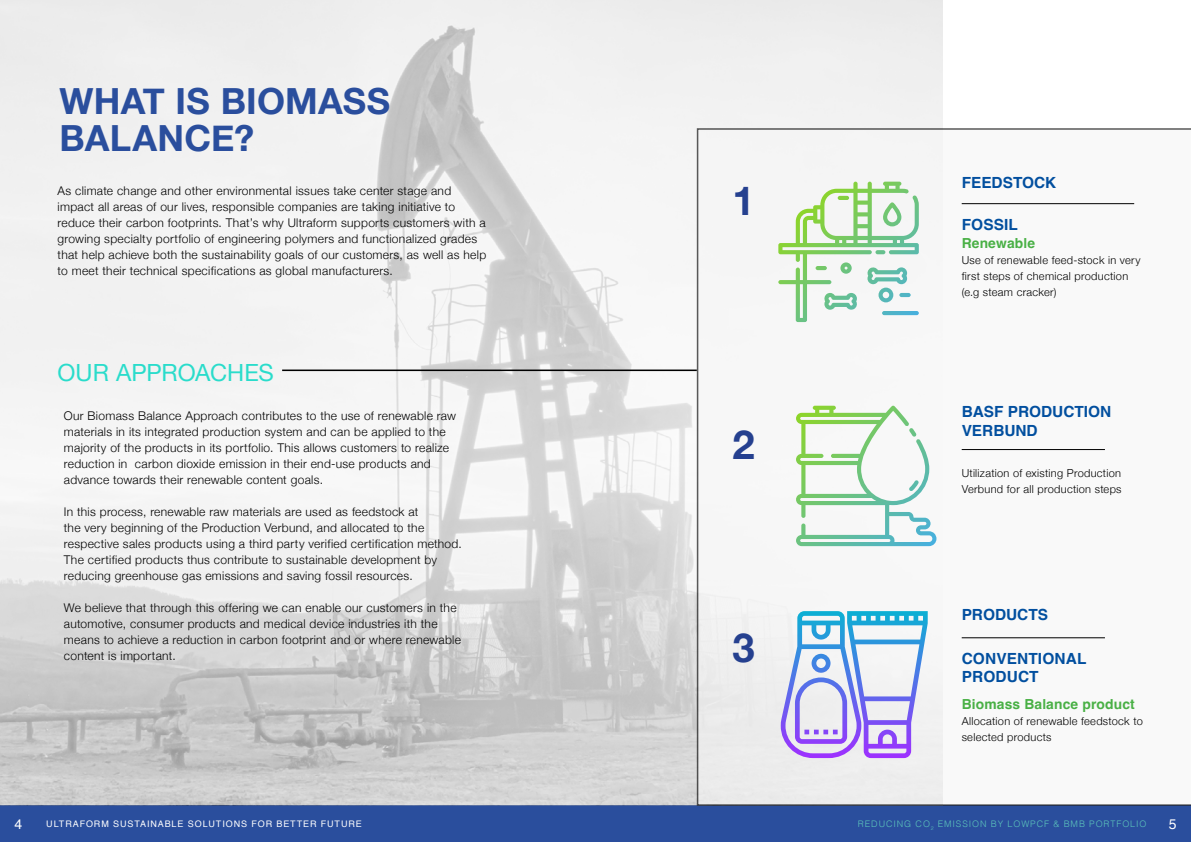
<style>
.page{position:relative;width:1191px;height:842px;background:#fff}
.page>*{position:absolute;margin:0;border:0;box-sizing:border-box;transform-origin:0 0}
.t1{font:700 40px "Helvetica Neue";color:#25408f}
.t2{font:700 36px/37px "Helvetica Neue";letter-spacing:.005em;color:#2a4e9d}
.t3{font:23.7px "Helvetica Neue";color:#2adccb}
.t4{font:700 15.4px/18.5px "Helvetica";color:#024f9f}
.t5{font:14px "Helvetica";color:#fff}
.t6{font:700 13.8px "Helvetica";letter-spacing:.01em;color:#49b045}
.t7{font:300 12px/16px "Helvetica Neue";letter-spacing:.025em;color:#000}
.t8{font:300 11px/16px "Helvetica Neue";letter-spacing:.025em;color:#000}
.t9{font:9px "Helvetica";letter-spacing:.1em;color:#fff}
.t10{font:300 9px "Helvetica";letter-spacing:.1em;color:#5cc4bb}
</style>
<div class="page">
<div style="left:0;top:806px;width:595px;height:36px;background:#2a4e9d"></div>
<div style="left:595px;top:806px;width:596px;height:36px;background:#2a4e9d"></div>
<img style="left:0;top:0;width:942px;height:806px">
<svg style="left:697px;top:128px;width:494px;height:678px"></svg>
<svg style="left:778px;top:182px;width:140px;height:140px"></svg>
<svg style="left:780px;top:611px;width:147px;height:147px"></svg>
<svg style="left:795px;top:406px;width:141px;height:140px"></svg>
<hr style="left:961px;top:203px;width:173px;height:1px;background:#000">
<hr style="left:961px;top:449px;width:144px;height:1px;background:#000">
<hr style="left:961px;top:638px;width:144px;height:1px;background:#000">
<hr style="left:282px;top:369px;width:415px;height:2px;background:#000">
<h2 class="t2" style="left:60px;top:84px;width:332px">WHAT IS BIOMASS<br>BALANCE?</h2>
<p class="t7" style="left:58px;top:182px;width:430px">As climate change and other environmental issues take center stage and impact all areas of our lives, responsible companies are taking initiative to reduce their carbon footprints. That’s why Ultraform supports customers with a growing specialty portfolio of engineering polymers and functionalized grades that help achieve both the sustainability goals of our customers, as well as help to meet their technical specifications as global manufacturers.</p>
<h3 class="t3" style="left:58px;top:355px;width:218px">OUR APPROACHES</h3>
<p class="t7" style="left:64px;top:407px;width:394px">Our Biomass Balance Approach contributes to the use of renewable raw materials in its integrated production system and can be applied to the majority of the products in its portfolio. This allows customers to realize reduction in carbon dioxide emission in their end-use products and advance towards their renewable content goals.</p>
<p class="t7" style="left:64px;top:503px;width:399px">In this process, renewable raw materials are used as feedstock at<br>the very beginning of the Production Verbund, and allocated to the respective sales products using a third party verified certification method.<br>The certified products thus contribute to sustainable development by reducing greenhouse gas emissions and saving fossil resources.</p>
<p class="t7" style="left:64px;top:599px;width:399px">We believe that through this offering we can enable our customers in the automotive, consumer products and medical device industries ith the means to achieve a reduction in carbon footprint and or where renewable content is important.</p>
<h1 class="t1" style="left:732px;top:169px;width:24px">1</h1>
<h1 class="t1" style="left:732px;top:413px;width:24px">2</h1>
<h1 class="t1" style="left:732px;top:616px;width:24px">3</h1>
<p class="t4" style="left:961px;top:175px;width:96px">FEEDSTOCK</p>
<p class="t4" style="left:961px;top:217px;width:58px">FOSSIL</p>
<p class="t6" style="left:961px;top:234px;width:75px">Renewable</p>
<p class="t8" style="left:961px;top:251px;width:180px">Use of renewable feed-stock in very first steps of chemical production (e.g steam cracker)</p>
<p class="t4" style="left:961px;top:404px;width:151px">BASF PRODUCTION<br>VERBUND</p>
<p class="t8" style="left:961px;top:464px;width:161px">Utilization of existing Production<br>Verbund for all production steps</p>
<p class="t4" style="left:961px;top:607px;width:88px">PRODUCTS</p>
<p class="t4" style="left:961px;top:651px;width:126px">CONVENTIONAL<br>PRODUCT</p>
<p class="t6" style="left:961px;top:696px;width:174px">Biomass Balance product</p>
<p class="t8" style="left:961px;top:712px;width:183px">Allocation of renewable feedstock to selected products</p>
<p class="t5" style="left:15px;top:813px;width:9px">4</p>
<p class="t9" style="left:46px;top:817px;width:317px">ULTRAFORM SUSTAINABLE SOLUTIONS FOR BETTER FUTURE</p>
<p class="t10" style="left:858px;top:816px;width:290px">REDUCING CO<sub>2</sub> EMISSION BY LOWPCF &amp; BMB PORTFOLIO</p>
<p class="t5" style="left:1168px;top:813px;width:9px">5</p>
</div>
